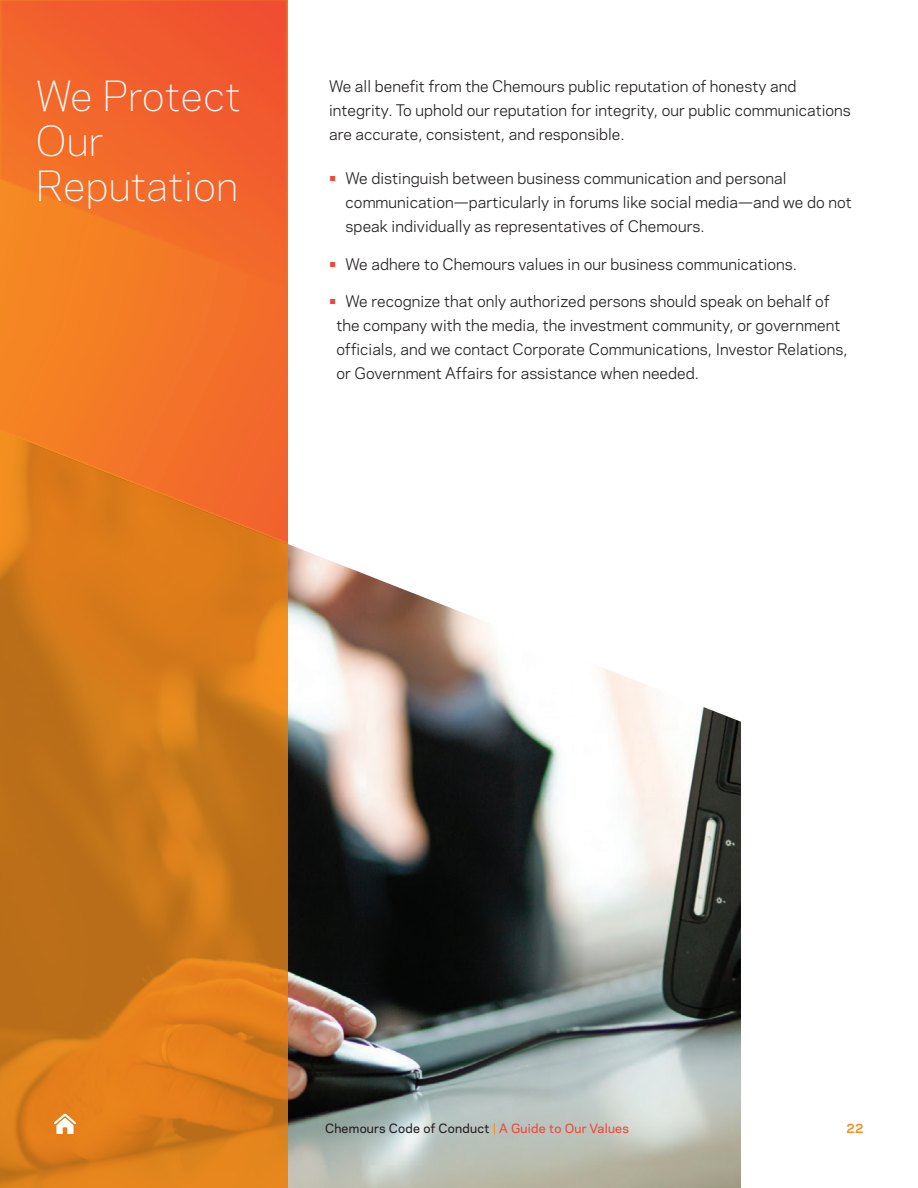
<style>
.page{position:relative;width:918px;height:1188px;background:#fff}
.page>*{position:absolute;margin:0;border:0;box-sizing:border-box;transform-origin:0 0}
.t1{font:300 39px/45px "Chemours Sans";color:#fff}
.t2{font:15px/24px "Chemours Sans";letter-spacing:.005em;color:#231f20}
.t3{font:500 12px "Chemours Sans";letter-spacing:.02em;color:#231f20}
.t4{font:700 12px "Chemours Sans";color:#f6911e}
.s1{font-size:19.5px;color:#ef4835}
.s2{color:#f6911e}
.s3{color:#ef4835}
</style>
<div class="page">
<img style="left:288px;top:544px;width:453px;height:644px">
<img style="left:0;top:0;width:288px;height:1188px">
<svg style="left:54px;top:1114px;width:22px;height:20px"></svg>
<h1 class="t1" style="left:36px;top:71px;width:207px">We Protect<br>Our<br>Reputation</h1>
<p class="t2" style="left:329px;top:73px;width:523px">We all benefit from the Chemours public reputation of honesty and integrity. To uphold our reputation for integrity, our public communications are accurate, consistent, and responsible.</p>
<p class="t2" style="left:346px;top:165px;width:508px;text-indent:-16px"><span class="s1">•</span> We distinguish between business communication and personal communication—particularly in forums like social media—and we do not speak individually as representatives of Chemours.</p>
<p class="t2" style="left:329px;top:251px;width:469px"><span class="s1">•</span> We adhere to Chemours values in our business communications.</p>
<p class="t2" style="left:336px;top:288px;width:513px;text-indent:-7px"><span class="s1">•</span> We recognize that only authorized persons should speak on behalf of the company with the media, the investment community, or government officials, and we contact Corporate Communications, Investor Relations, or Government Affairs for assistance when needed.</p>
<p class="t3" style="left:325px;top:1120px;width:305px">Chemours Code of Conduct <span class="s2">|</span> <span class="s3">A Guide to Our Values</span></p>
<p class="t4" style="left:847px;top:1120px;width:19px">22</p>
</div>
